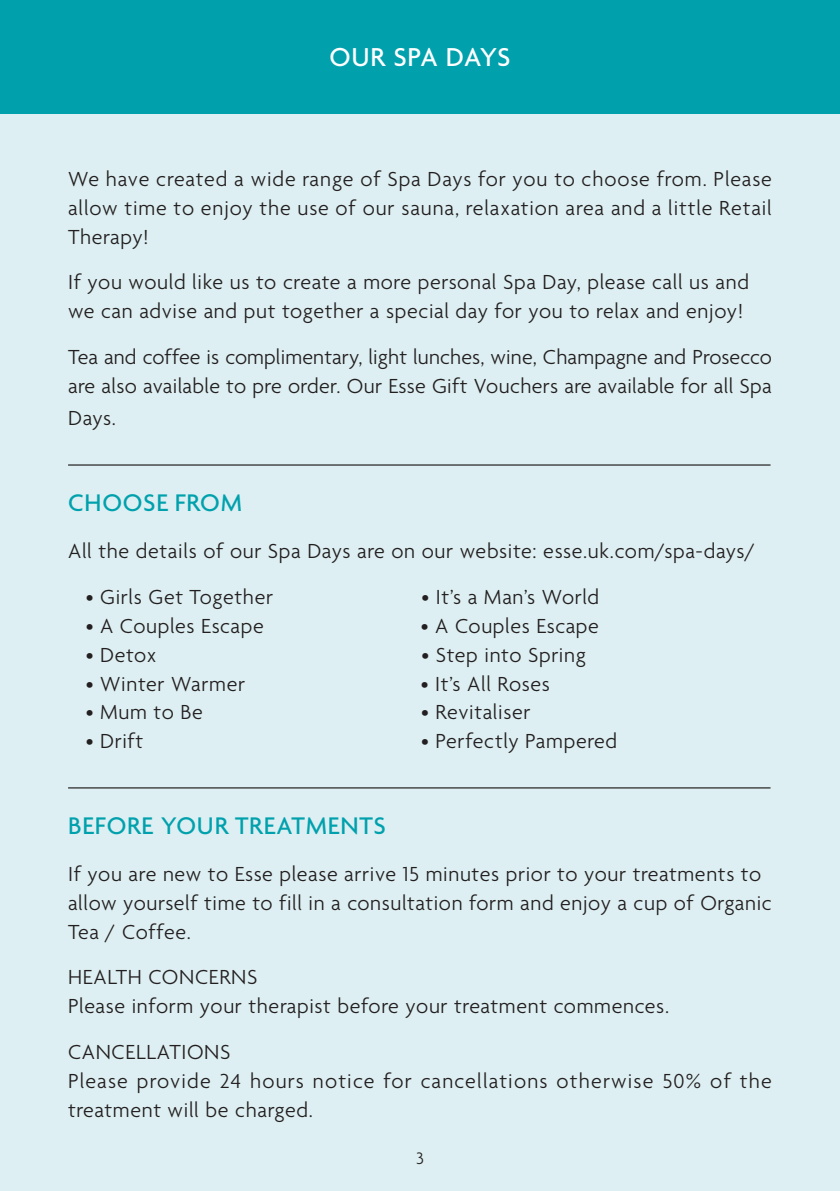
<style>
.page{position:relative;width:840px;height:1191px;background:#fff}
.page>*{position:absolute;margin:0;border:0;box-sizing:border-box;transform-origin:0 0}
.t1{font:500 28px "Agenda";color:#fff}
.t2{font:500 26px "Agenda";letter-spacing:.03em;color:#00a1ad}
.t3{font:300 22px/28.8px "Agenda";letter-spacing:.03em;color:#231f20}
.t4{font:300 22px/28.8px "Agenda";letter-spacing:.005em;color:#231f20}
.t5{font:300 22px/28.8px "Agenda";letter-spacing:.05em;color:#231f20}
.t6{font:300 18px "Agenda";color:#231f20}
</style>
<div class="page">
<div style="left:0;top:57px;width:839px;height:1134px;background:#ddeff2"></div>
<div style="left:0;top:0;width:839px;height:113px;background:#00a1ad"></div>
<hr style="left:68px;top:464px;width:702px;height:1px;background:#231f20">
<hr style="left:68px;top:787px;width:702px;height:1px;background:#231f20">
<p class="t1" style="left:329px;top:40px;width:182px">OUR SPA DAYS</p>
<p class="t3" style="left:68px;top:164px;width:704px;text-align:justify">We have created a wide range of Spa Days for you to choose from. Please allow time to enjoy the use of our sauna, relaxation area and a little Retail Therapy!</p>
<p class="t3" style="left:68px;top:267px;width:682px">If you would like us to create a more personal Spa Day, please call us and we can advise and put together a special day for you to relax and enjoy!</p>
<p class="t4" style="left:68px;top:342px;width:704px">Tea and coffee is complimentary, light lunches, wine, Champagne and Prosecco are also available to pre order. Our Esse Gift Vouchers are available for all Spa</p>
<p class="t3" style="left:68px;top:403px;width:49px">Days.</p>
<p class="t2" style="left:68px;top:487px;width:175px">CHOOSE FROM</p>
<p class="t3" style="left:68px;top:536px;width:688px">All the details of our Spa Days are on our website: esse.uk.com/spa-days/</p>
<p class="t3" style="left:86px;top:582px;width:189px">• Girls Get Together</p>
<p class="t3" style="left:421px;top:582px;width:179px">• It’s a Man’s World</p>
<p class="t3" style="left:86px;top:611px;width:179px">• A Couples Escape</p>
<p class="t3" style="left:420px;top:611px;width:179px">• A Couples Escape</p>
<p class="t3" style="left:86px;top:639px;width:72px">• Detox</p>
<p class="t3" style="left:421px;top:639px;width:166px">• Step into Spring</p>
<p class="t3" style="left:86px;top:668px;width:161px">• Winter Warmer</p>
<p class="t3" style="left:420px;top:668px;width:130px">• It’s All Roses</p>
<p class="t3" style="left:86px;top:697px;width:119px">• Mum to Be</p>
<p class="t3" style="left:421px;top:697px;width:111px">• Revitaliser</p>
<p class="t3" style="left:86px;top:726px;width:59px">• Drift</p>
<p class="t3" style="left:421px;top:726px;width:197px">• Perfectly Pampered</p>
<p class="t2" style="left:68px;top:809px;width:319px">BEFORE YOUR TREATMENTS</p>
<p class="t3" style="left:68px;top:858px;width:704px">If you are new to Esse please arrive 15 minutes prior to your treatments to allow yourself time to fill in a consultation form and enjoy a cup of Organic<br>Tea / Coffee.</p>
<p class="t3" style="left:68px;top:962px;width:602px">HEALTH CONCERNS<br>Please inform your therapist before your treatment commences.</p>
<p class="t5" style="left:68px;top:1037px;width:705px">CANCELLATIONS<br>Please provide 24 hours notice for cancellations otherwise 50% of the treatment will be charged.</p>
<p class="t6" style="left:416px;top:1147px;width:9px">3</p>
</div>
